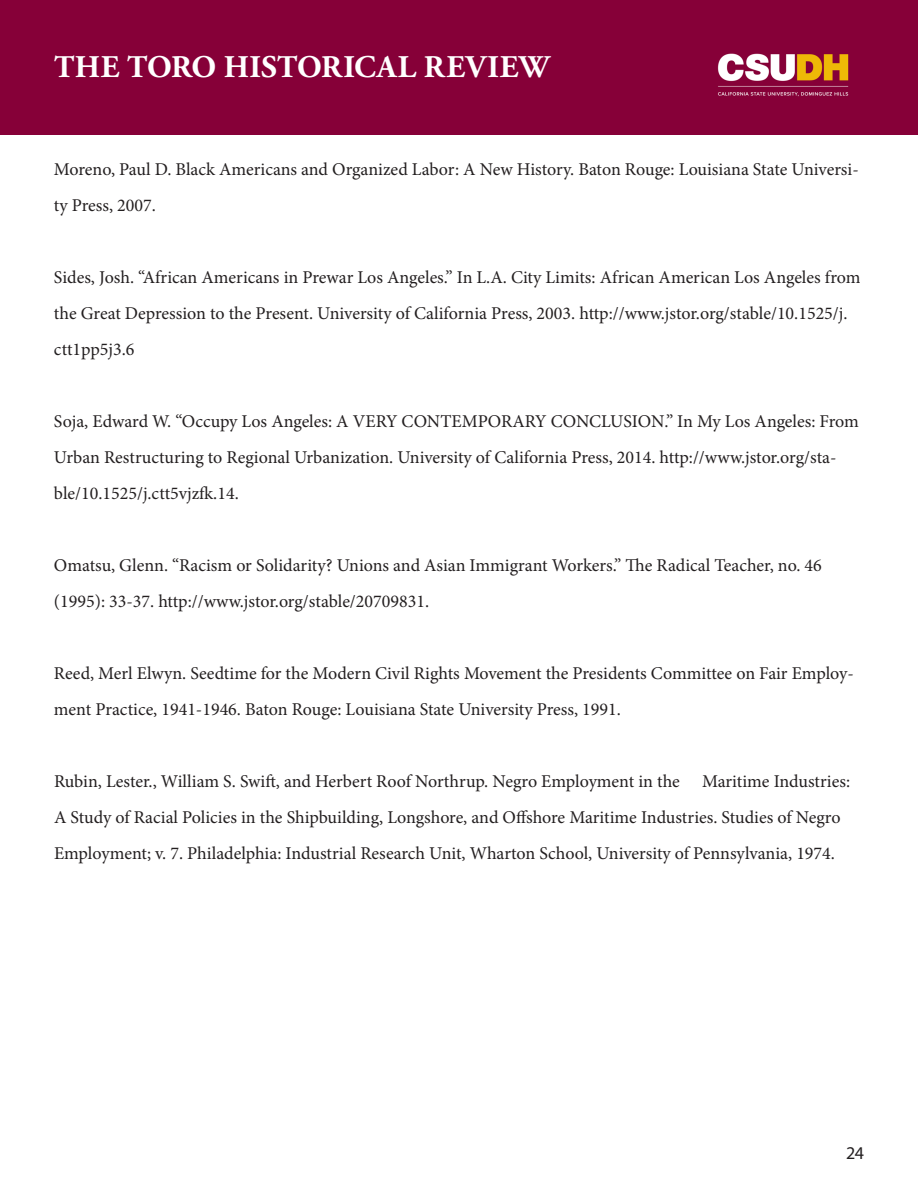
<style>
.page{position:relative;width:918px;height:1188px;background:#fff}
.page>*{position:absolute;margin:0;border:0;box-sizing:border-box;transform-origin:0 0}
.t1{font:700 31.5px "Adobe Garamond Pro";letter-spacing:.015em;color:#fff}
.t2{font:18px/36px "Minion Pro";color:#231f20}
.t3{font:18px "Myriad Pro";color:#231f20}
</style>
<div class="page">
<div style="left:0;top:0;width:918px;height:135px;background:#860038"></div>
<img style="left:717px;top:53px;width:132px;height:44px">
<h1 class="t1" style="left:54px;top:49px;width:497px">THE TORO HISTORICAL REVIEW</h1>
<p class="t2" style="left:54px;top:151px;width:806px">Moreno, Paul D. Black Americans and Organized Labor: A New History. Baton Rouge: Louisiana State Universi&shy;ty Press, 2007.</p>
<p class="t2" style="left:54px;top:259px;width:808px">Sides, Josh. “African Americans in Prewar Los Angeles.” In L.A. City Limits: African American Los Angeles from the Great Depression to the Present. University of California Press, 2003. http://www.jstor.org/stable/10.1525/j. ctt1pp5j3.6</p>
<p class="t2" style="left:54px;top:403px;width:806px">Soja, Edward W. “Occupy Los Angeles: A VERY CONTEMPORARY CONCLUSION.” In My Los Angeles: From<br>Urban Restructuring to Regional Urbanization. University of California Press, 2014. http://www.jstor.org/sta&shy;ble/10.1525/j.ctt5vjzfk.14.</p>
<p class="t2" style="left:54px;top:547px;width:769px">Omatsu, Glenn. “Racism or Solidarity? Unions and Asian Immigrant Workers.” The Radical Teacher, no. 46 (1995): 33-37. http://www.jstor.org/stable/20709831.</p>
<p class="t2" style="left:54px;top:655px;width:801px">Reed, Merl Elwyn. Seedtime for the Modern Civil Rights Movement the Presidents Committee on Fair Employ&shy;ment Practice, 1941-1946. Baton Rouge: Louisiana State University Press, 1991.</p>
<p class="t2" style="left:54px;top:763px;width:798px">Rubin, Lester., William S. Swift, and Herbert Roof Northrup. Negro Employment in the Maritime Industries:<br>A Study of Racial Policies in the Shipbuilding, Longshore, and Offshore Maritime Industries. Studies of Negro<br>Employment; v. 7. Philadelphia: Industrial Research Unit, Wharton School, University of Pennsylvania, 1974.</p>
<p class="t3" style="left:846px;top:1142px;width:19px">24</p>
</div>
